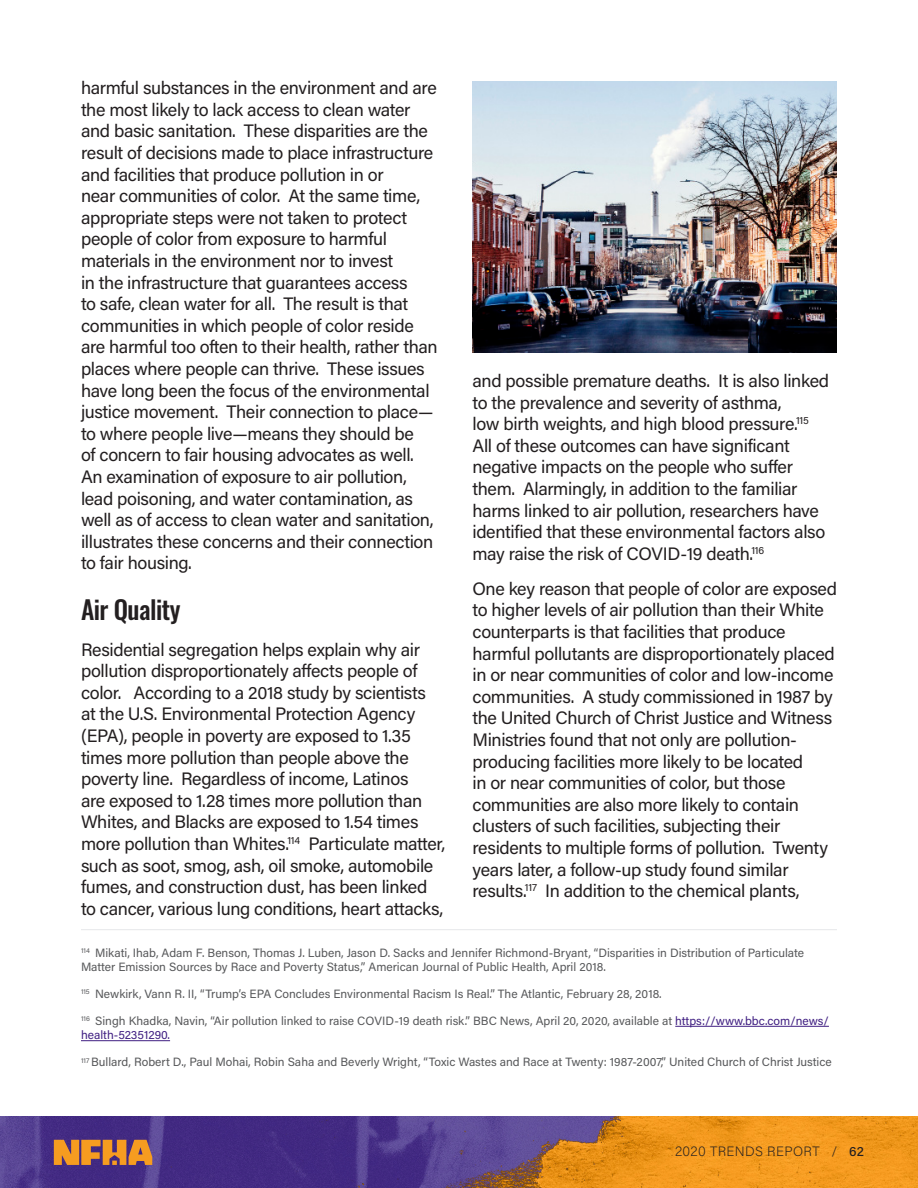
<style>
.page{position:relative;width:918px;height:1188px;background:#fff}
.page>*{position:absolute;margin:0;border:0;box-sizing:border-box;transform-origin:0 0}
.Subhead_Style{font:25.5px "Oswald";letter-spacing:-.02em;color:#231f20}
.Body_Style{font:18px/21.6px "Acumin Pro";letter-spacing:-.02em;color:#231f20}
.t1{font:200 13.5px "Acumin Pro";letter-spacing:.025em;color:#231f20}
.Footnote{font:12px/14.4px "Acumin Pro";color:#57585a}
.s1{color:#401f82}
.s2{font-weight:500}
</style>
<div class="page">
<img style="left:0;top:1117px;width:918px;height:71px">
<svg style="left:54px;top:1140px;width:98px;height:25px;background:#c87f39"></svg>
<hr style="left:81px;top:929px;width:756px;height:1px;background:#e6e7e9">
<hr style="left:675px;top:1026px;width:154px;height:1px;background:#401f82">
<hr style="left:81px;top:1040px;width:89px;height:1px;background:#401f82">
<img style="left:472px;top:81px;width:365px;height:271px">
<p class="Body_Style" style="left:81px;top:76px;width:358px">harmful substances in the environment and are the most likely to lack access to clean water and basic sanitation. These disparities are the result of decisions made to place infrastructure and facilities that produce pollution in or<br>near communities of color. At the same time, appropriate steps were not taken to protect people of color from exposure to harmful materials in the environment nor to invest<br>in the infrastructure that guarantees access<br>to safe, clean water for all. The result is that communities in which people of color reside are harmful too often to their health, rather than places where people can thrive. These issues have long been the focus of the environmental justice movement. Their connection to place— to where people live—means they should be<br>of concern to fair housing advocates as well.<br>An examination of exposure to air pollution, lead poisoning, and water contamination, as well as of access to clean water and sanitation, illustrates these concerns and their connection to fair housing.</p>
<p class="Subhead_Style" style="left:81px;top:587px;width:101px">Air Quality</p>
<p class="Body_Style" style="left:81px;top:638px;width:366px">Residential segregation helps explain why air pollution disproportionately affects people of color. According to a 2018 study by scientists<br>at the U.S. Environmental Protection Agency (EPA), people in poverty are exposed to 1.35 times more pollution than people above the poverty line. Regardless of income, Latinos<br>are exposed to 1.28 times more pollution than Whites, and Blacks are exposed to 1.54 times more pollution than Whites.<sup>114</sup> Particulate matter, such as soot, smog, ash, oil smoke, automobile fumes, and construction dust, has been linked to cancer, various lung conditions, heart attacks,</p>
<p class="Footnote" style="left:81px;top:945px;width:725px"><sup>114</sup> Mikati, Ihab, Adam F. Benson, Thomas J. Luben, Jason D. Sacks and Jennifer Richmond-Bryant, “Disparities in Distribution of Particulate<br>Matter Emission Sources by Race and Poverty Status,” American Journal of Public Health, April 2018.</p>
<p class="Footnote" style="left:81px;top:986px;width:582px"><sup>115</sup> Newkirk, Vann R. II, “Trump’s EPA Concludes Environmental Racism Is Real.” The Atlantic, February 28, 2018.</p>
<p class="Footnote" style="left:81px;top:1013px;width:749px"><sup>116</sup> Singh Khadka, Navin, “Air pollution linked to raise COVID-19 death risk.” BBC News, April 20, 2020, available at <span class="s1">https://www.bbc.com/news/ health-52351290.</span></p>
<p class="Footnote" style="left:81px;top:1055px;width:752px"><sup>117</sup> Bullard, Robert D., Paul Mohai, Robin Saha and Beverly Wright, “Toxic Wastes and Race at Twenty: 1987-2007,” United Church of Christ Justice</p>
<p class="Body_Style" style="left:472px;top:369px;width:358px">and possible premature deaths. It is also linked to the prevalence and severity of asthma,<br>low birth weights, and high blood pressure.<sup>115<br></sup>All of these outcomes can have significant negative impacts on the people who suffer them. Alarmingly, in addition to the familiar harms linked to air pollution, researchers have identified that these environmental factors also may raise the risk of COVID-19 death.<sup>116</sup></p>
<p class="Body_Style" style="left:472px;top:577px;width:366px">One key reason that people of color are exposed to higher levels of air pollution than their White counterparts is that facilities that produce harmful pollutants are disproportionately placed in or near communities of color and low-income communities. A study commissioned in 1987 by the United Church of Christ Justice and Witness Ministries found that not only are pollution&shy;producing facilities more likely to be located<br>in or near communities of color, but those communities are also more likely to contain clusters of such facilities, subjecting their residents to multiple forms of pollution. Twenty years later, a follow-up study found similar results.<sup>117</sup> In addition to the chemical plants,</p>
<p class="t1" style="left:675px;top:1142px;width:190px">2020 TRENDS REPORT / <span class="s2">62</span></p>
</div>
